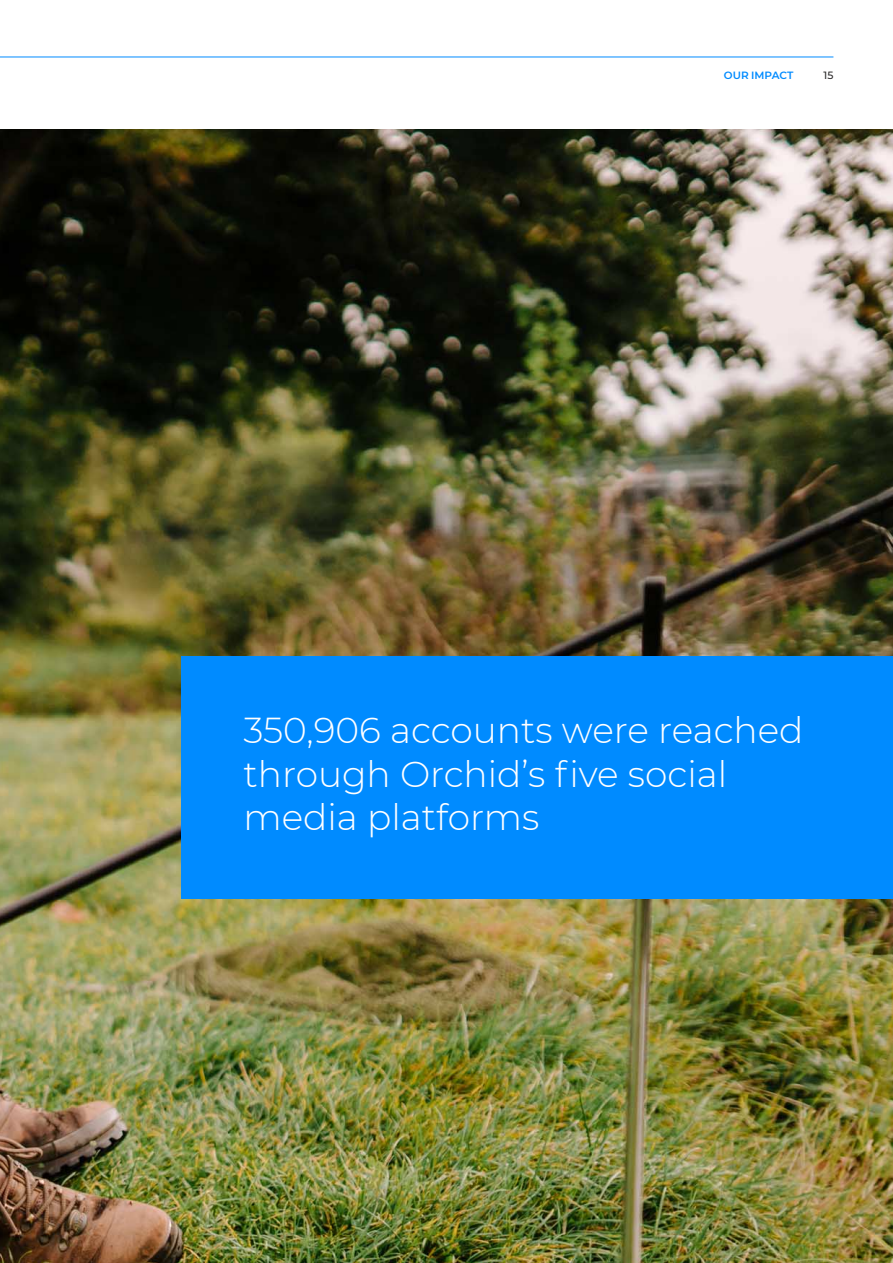
<style>
.page{position:relative;width:893px;height:1263px;background:#fff}
.page>*{position:absolute;margin:0;border:0;box-sizing:border-box;transform-origin:0 0}
.t1{font:300 36px/43.5px "Montserrat";color:#fff}
.t2{font:600 10.5px "Montserrat";color:#008bff}
.t3{font:500 10.5px "Montserrat";color:#272526}
</style>
<div class="page">
<hr style="left:0;top:57px;width:833px;height:1px;background:#008bff">
<img style="left:0;top:129px;width:893px;height:1134px">
<div style="left:181px;top:656px;width:712px;height:243px;background:#008bff"></div>
<p class="t2" style="left:724px;top:69px;width:71px">OUR IMPACT</p>
<p class="t3" style="left:823px;top:69px;width:11px">15</p>
<p class="t1" style="left:243px;top:708px;width:562px">350,906 accounts were reached through Orchid’s five social media platforms</p>
</div>
